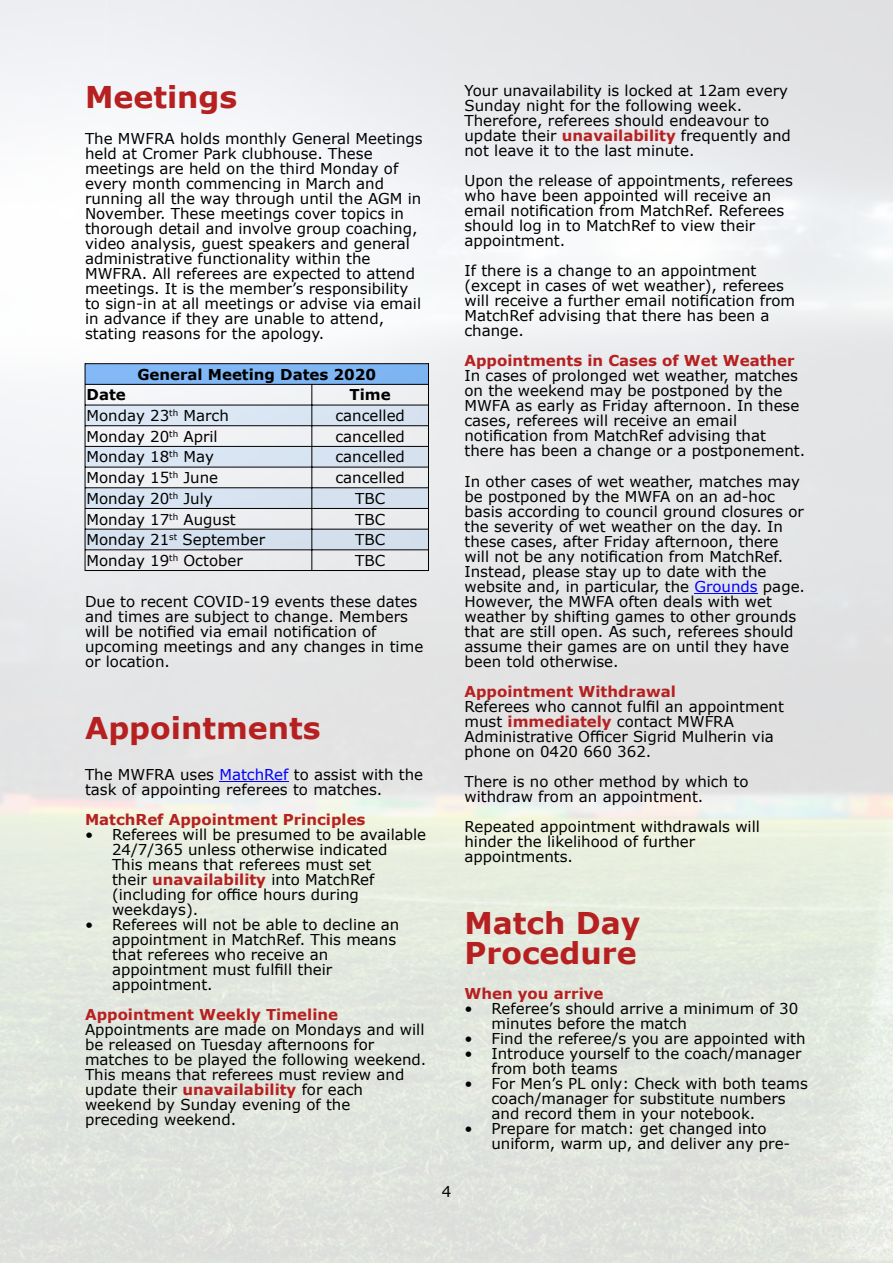
<style>
.page{position:relative;width:893px;height:1263px;background:#fff}
.page>*{position:absolute;margin:0;border:0;box-sizing:border-box;transform-origin:0 0}
.t1{font:700 30px/30px "Verdana";color:#b62020}
.t2{font:15px/15px "Verdana";color:#000}
.t3{font:700 15px "Verdana";color:#b62020}
.t4{font:700 15px "Verdana";color:#000}
.s1{color:#00f}
.s2{font-weight:700;color:#b62020}
</style>
<div class="page">
<img style="left:0;top:0;width:893px;height:1263px">
<div style="left:85px;top:364px;width:343px;height:20px;background:#80b7f5"></div>
<svg style="left:86px;top:406px;width:342px;height:143px;fill:#dbe7f1"></svg>
<hr style="left:85px;top:363px;width:1px;height:208px;background:#000">
<hr style="left:428px;top:363px;width:1px;height:208px;background:#000">
<hr style="left:311px;top:384px;width:1px;height:186px;background:#000">
<hr style="left:85px;top:363px;width:343px;height:1px;background:#000">
<hr style="left:85px;top:384px;width:343px;height:1px;background:#000">
<hr style="left:85px;top:405px;width:343px;height:1px;background:#000">
<hr style="left:85px;top:425px;width:343px;height:1px;background:#000">
<hr style="left:85px;top:446px;width:343px;height:1px;background:#000">
<hr style="left:85px;top:467px;width:343px;height:1px;background:#000">
<hr style="left:85px;top:487px;width:343px;height:1px;background:#000">
<hr style="left:85px;top:508px;width:343px;height:1px;background:#000">
<hr style="left:85px;top:529px;width:343px;height:1px;background:#000">
<hr style="left:85px;top:549px;width:343px;height:1px;background:#000">
<hr style="left:85px;top:570px;width:343px;height:1px;background:#000">
<hr style="left:219px;top:781px;width:70px;height:1px;background:#00f">
<hr style="left:694px;top:593px;width:64px;height:1px;background:#00f">
<h1 class="t1" style="left:85px;top:84px;width:154px">Meetings</h1>
<p class="t2" style="left:85px;top:132px;width:339px">The MWFRA holds monthly General Meetings held at Cromer Park clubhouse. These meetings are held on the third Monday of every month commencing in March and running all the way through until the AGM in November. These meetings cover topics in thorough detail and involve group coaching, video analysis, guest speakers and general administrative functionality within the MWFRA. All referees are expected to attend meetings. It is the member’s responsibility to sign-in at all meetings or advise via email in advance if they are unable to attend, stating reasons for the apology.</p>
<p class="t4" style="left:137px;top:368px;width:240px">General Meeting Dates 2020</p>
<p class="t4" style="left:87px;top:389px;width:41px">Date</p>
<p class="t4" style="left:350px;top:389px;width:43px">Time</p>
<p class="t2" style="left:87px;top:409px;width:144px">Monday 23<sup>th</sup> March</p>
<p class="t2" style="left:335px;top:409px;width:71px">cancelled</p>
<p class="t2" style="left:87px;top:430px;width:133px">Monday 20<sup>th</sup> April</p>
<p class="t2" style="left:335px;top:430px;width:71px">cancelled</p>
<p class="t2" style="left:87px;top:451px;width:129px">Monday 18<sup>th</sup> May</p>
<p class="t2" style="left:335px;top:451px;width:71px">cancelled</p>
<p class="t2" style="left:87px;top:471px;width:133px">Monday 15<sup>th</sup> June</p>
<p class="t2" style="left:335px;top:471px;width:71px">cancelled</p>
<p class="t2" style="left:87px;top:492px;width:128px">Monday 20<sup>th</sup> July</p>
<p class="t2" style="left:355px;top:492px;width:31px">TBC</p>
<p class="t2" style="left:87px;top:513px;width:151px">Monday 17<sup>th</sup> August</p>
<p class="t2" style="left:355px;top:513px;width:31px">TBC</p>
<p class="t2" style="left:87px;top:533px;width:180px">Monday 21<sup>st</sup> September</p>
<p class="t2" style="left:355px;top:533px;width:31px">TBC</p>
<p class="t2" style="left:87px;top:554px;width:158px">Monday 19<sup>th</sup> October</p>
<p class="t2" style="left:355px;top:554px;width:31px">TBC</p>
<p class="t2" style="left:85px;top:595px;width:340px">Due to recent COVID-19 events these dates and times are subject to change. Members will be notified via email notification of upcoming meetings and any changes in time or location.</p>
<h1 class="t1" style="left:85px;top:716px;width:237px">Appointments</h1>
<p class="t2" style="left:85px;top:768px;width:340px">The MWFRA uses <span class="s1">MatchRef</span> to assist with the task of appointing referees to matches.</p>
<p class="t3" style="left:85px;top:813px;width:282px">MatchRef Appointment Principles</p>
<p class="t2" style="left:112px;top:828px;width:316px;text-indent:-27px">• Referees will be presumed to be available<br>24/7/365 unless otherwise indicated<br>This means that referees must set<br>their <span class="s2">unavailability</span> into MatchRef (including for office hours during weekdays).</p>
<p class="t2" style="left:112px;top:918px;width:289px;text-indent:-27px">• Referees will not be able to decline an appointment in MatchRef. This means that referees who receive an appointment must fulfill their appointment.</p>
<p class="t3" style="left:85px;top:1008px;width:255px">Appointment Weekly Timeline</p>
<p class="t2" style="left:85px;top:1023px;width:343px">Appointments are made on Mondays and will be released on Tuesday afternoons for matches to be played the following weekend.<br>This means that referees must review and update their <span class="s2">unavailability</span> for each weekend by Sunday evening of the preceding weekend.</p>
<p class="t2" style="left:464px;top:85px;width:328px">Your unavailability is locked at 12am every Sunday night for the following week.<br>Therefore, referees should endeavour to update their <span class="s2">unavailability</span> frequently and not leave it to the last minute.</p>
<p class="t2" style="left:464px;top:175px;width:330px">Upon the release of appointments, referees who have been appointed will receive an email notification from MatchRef. Referees should log in to MatchRef to view their appointment.</p>
<p class="t2" style="left:464px;top:265px;width:332px">If there is a change to an appointment (except in cases of wet weather), referees will receive a further email notification from MatchRef advising that there has been a change.</p>
<p class="t3" style="left:464px;top:355px;width:332px">Appointments in Cases of Wet Weather</p>
<p class="t2" style="left:464px;top:370px;width:342px">In cases of prolonged wet weather, matches on the weekend may be postponed by the MWFA as early as Friday afternoon. In these cases, referees will receive an email notification from MatchRef advising that there has been a change or a postponement.</p>
<p class="t2" style="left:464px;top:475px;width:342px">In other cases of wet weather, matches may be postponed by the MWFA on an ad-hoc basis according to council ground closures or the severity of wet weather on the day. In these cases, after Friday afternoon, there will not be any notification from MatchRef.<br>Instead, please stay up to date with the website and, in particular, the <span class="s1">Grounds</span> page.<br>However, the MWFA often deals with wet weather by shifting games to other grounds that are still open. As such, referees should assume their games are on until they have been told otherwise.</p>
<p class="t3" style="left:464px;top:685px;width:213px">Appointment Withdrawal</p>
<p class="t2" style="left:464px;top:700px;width:321px">Referees who cannot fulfil an appointment must <span class="s2">immediately</span> contact MWFRA Administrative Officer Sigrid Mulherin via phone on 0420 660 362.</p>
<p class="t2" style="left:464px;top:775px;width:286px">There is no other method by which to withdraw from an appointment.</p>
<p class="t2" style="left:464px;top:820px;width:297px">Repeated appointment withdrawals will hinder the likelihood of further appointments.</p>
<p class="t2" style="left:442px;top:1185px;width:11px">4</p>
<h1 class="t1" style="left:464px;top:910px;width:177px">Match Day<br>Procedure</h1>
<p class="t3" style="left:464px;top:987px;width:141px">When you arrive</p>
<p class="t2" style="left:491px;top:1002px;width:308px;text-indent:-27px">• Referee’s should arrive a minimum of 30 minutes before the match</p>
<p class="t2" style="left:464px;top:1032px;width:343px">• Find the referee/s you are appointed with</p>
<p class="t2" style="left:491px;top:1047px;width:311px;text-indent:-27px">• Introduce yourself to the coach/manager from both teams</p>
<p class="t2" style="left:491px;top:1077px;width:318px;text-indent:-27px">• For Men’s PL only: Check with both teams coach/manager for substitute numbers and record them in your notebook.</p>
<p class="t2" style="left:491px;top:1122px;width:300px;text-indent:-27px">• Prepare for match: get changed into uniform, warm up, and deliver any pre-</p>
</div>
